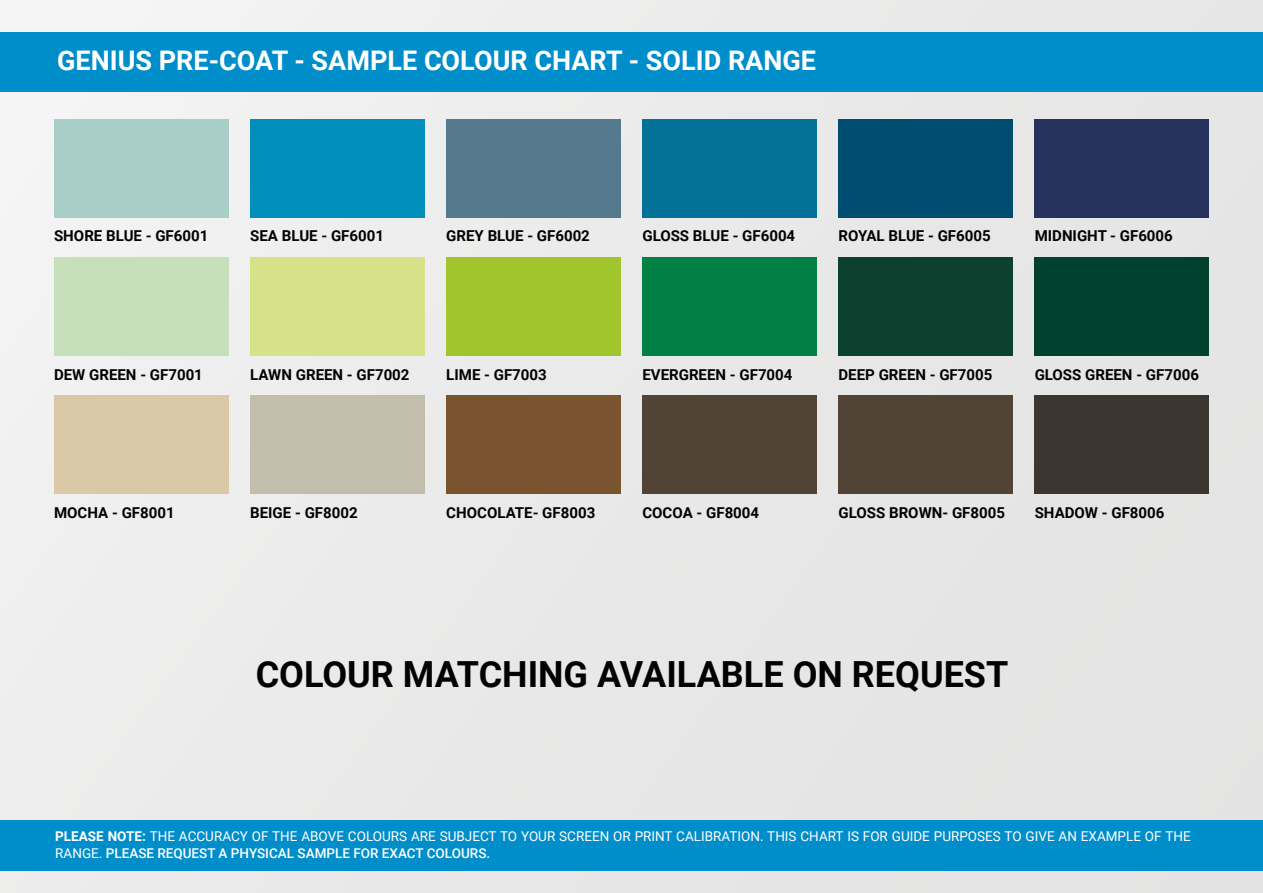
<style>
.page{position:relative;width:1263px;height:893px;background:#e8e8e8}
.page>*{position:absolute;margin:0;border:0;box-sizing:border-box;transform-origin:0 0}
.t1{font:700 36px "Roboto";color:#020203}
.t2{font:700 27px "Roboto";color:#fff}
.t3{font:700 15px "Roboto";color:#020203}
.t4{font:13.5px/16.2px "Roboto";color:#fff}
.s1{font-weight:700}
.s2{font-weight:500}
</style>
<div class="page">
<div style="left:0;top:32px;width:1263px;height:59px;background:#008eca"></div>
<div style="left:0;top:820px;width:1263px;height:51px;background:#008eca"></div>
<div style="left:54px;top:119px;width:174px;height:98px;background:#a9cec8"></div>
<div style="left:54px;top:395px;width:174px;height:98px;background:#dbc8a6"></div>
<div style="left:54px;top:257px;width:174px;height:98px;background:#c6e0bc"></div>
<div style="left:838px;top:119px;width:175px;height:98px;background:#004c70"></div>
<div style="left:838px;top:395px;width:175px;height:98px;background:#514335"></div>
<div style="left:838px;top:257px;width:175px;height:98px;background:#0d412f"></div>
<div style="left:446px;top:395px;width:175px;height:98px;background:#7a542f"></div>
<div style="left:446px;top:257px;width:175px;height:98px;background:#a0c52d"></div>
<div style="left:250px;top:119px;width:174px;height:98px;background:#008fbd"></div>
<div style="left:250px;top:395px;width:174px;height:98px;background:#c3bdac"></div>
<div style="left:250px;top:257px;width:174px;height:98px;background:#d7e188"></div>
<div style="left:1035px;top:119px;width:174px;height:98px;background:#25325b"></div>
<div style="left:1035px;top:395px;width:174px;height:98px;background:#3b362f"></div>
<div style="left:1035px;top:257px;width:174px;height:98px;background:#00422d"></div>
<div style="left:642px;top:119px;width:175px;height:98px;background:#037198"></div>
<div style="left:642px;top:395px;width:175px;height:98px;background:#514335"></div>
<div style="left:642px;top:257px;width:175px;height:98px;background:#008045"></div>
<div style="left:446px;top:119px;width:175px;height:98px;background:#557a8e"></div>
<h2 class="t2" style="left:57px;top:42px;width:760px">GENIUS PRE-COAT - SAMPLE COLOUR CHART - SOLID RANGE</h2>
<p class="t3" style="left:54px;top:226px;width:156px">SHORE BLUE - GF6001</p>
<p class="t3" style="left:250px;top:226px;width:135px">SEA BLUE - GF6001</p>
<p class="t3" style="left:446px;top:226px;width:145px">GREY BLUE - GF6002</p>
<p class="t3" style="left:54px;top:364px;width:150px">DEW GREEN - GF7001</p>
<p class="t3" style="left:250px;top:364px;width:161px">LAWN GREEN - GF7002</p>
<p class="t3" style="left:446px;top:364px;width:102px">LIME - GF7003</p>
<p class="t3" style="left:642px;top:226px;width:154px">GLOSS BLUE - GF6004</p>
<p class="t3" style="left:838px;top:226px;width:154px">ROYAL BLUE - GF6005</p>
<p class="t3" style="left:1035px;top:226px;width:140px">MIDNIGHT - GF6006</p>
<p class="t3" style="left:642px;top:364px;width:152px">EVERGREEN - GF7004</p>
<p class="t3" style="left:838px;top:364px;width:155px">DEEP GREEN - GF7005</p>
<p class="t3" style="left:1035px;top:364px;width:166px">GLOSS GREEN - GF7006</p>
<p class="t3" style="left:54px;top:502px;width:122px">MOCHA - GF8001</p>
<p class="t3" style="left:250px;top:502px;width:109px">BEIGE - GF8002</p>
<p class="t3" style="left:446px;top:502px;width:150px">CHOCOLATE- GF8003</p>
<p class="t3" style="left:642px;top:502px;width:118px">COCOA - GF8004</p>
<p class="t3" style="left:838px;top:502px;width:168px">GLOSS BROWN- GF8005</p>
<p class="t3" style="left:1035px;top:502px;width:131px">SHADOW - GF8006</p>
<h1 class="t1" style="left:256px;top:649px;width:754px">COLOUR MATCHING AVAILABLE ON REQUEST</h1>
<p class="t4" style="left:55px;top:828px;width:1137px"><span class="s1">PLEASE NOTE:</span> THE ACCURACY OF THE ABOVE COLOURS ARE SUBJECT TO YOUR SCREEN OR PRINT CALIBRATION. THIS CHART IS FOR GUIDE PURPOSES TO GIVE AN EXAMPLE OF THE<br>RANGE. <span class="s2">PLEASE REQUEST A PHYSICAL SAMPLE FOR EXACT COLOURS.</span></p>
</div>
